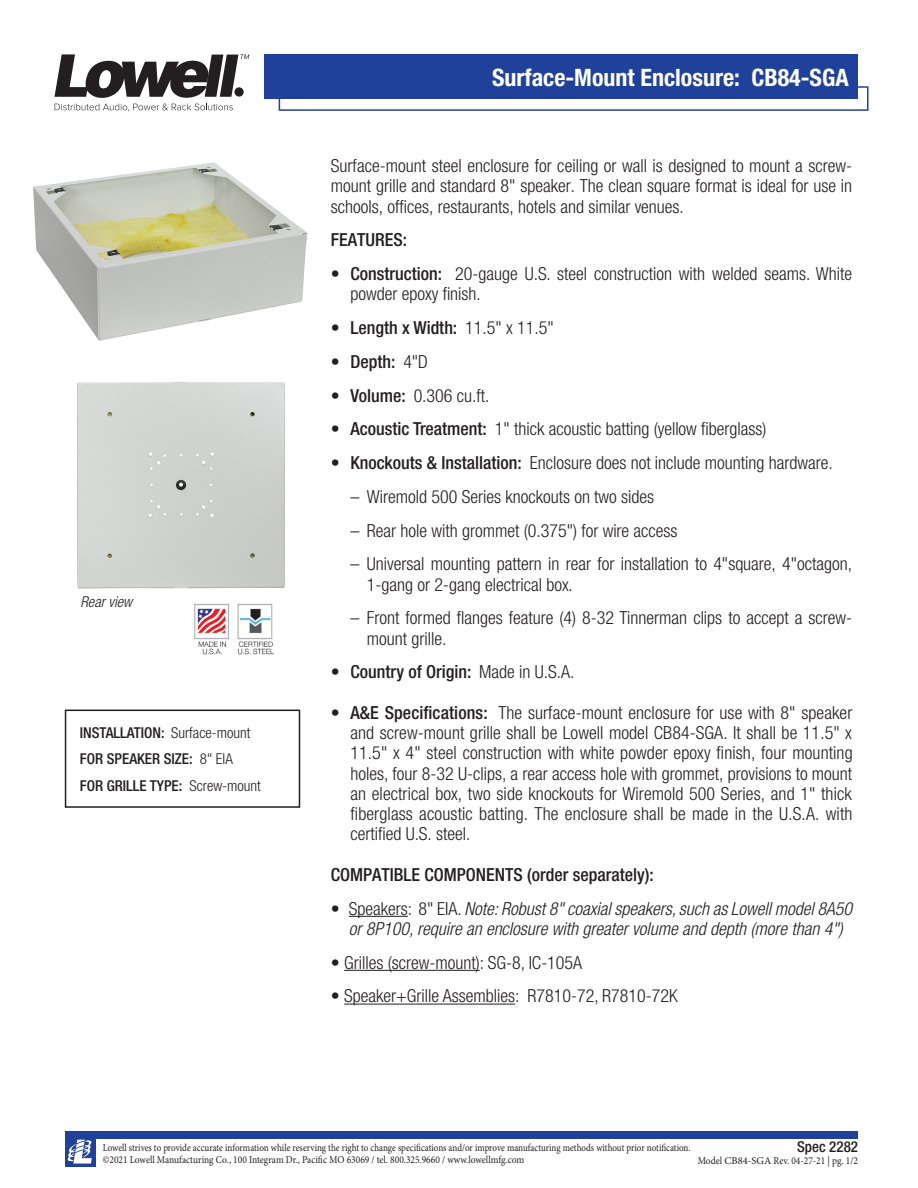
<style>
.page{position:relative;width:918px;height:1188px;background:#fff}
.page>*{position:absolute;margin:0;border:0;box-sizing:border-box;transform-origin:0 0}
.Product_-_Model_No{font:700 condensed 24px "Helvetica Neue LT Std";color:#fff}
.Paragraph_titles{font:300 condensed 18px/20.2px "Helvetica Neue LT Std";color:#231f20;text-align:justify}
.Bullet_Points{font:300 condensed 18px/20.2px "Helvetica Neue LT Std";color:#231f20}
.Product_-_Bullets{font:italic 300 condensed 18px/20.2px "Helvetica Neue LT Std";color:#231f20;text-align:center}
.Product_-_Bullets-2{font:300 condensed 18px "Helvetica Neue LT Std";color:#231f20}
.Bullet_Points-2{font:500 condensed 18px "Helvetica Neue LT Std";color:#231f20}
.Paragraph_titles-2{font:500 condensed 18px "Helvetica Neue LT Std";color:#231f20}
.Bullet_Points-3{font:500 condensed 15px "Helvetica Neue LT Std";color:#231f20}
.Bullet_Points-4{font:italic 300 condensed 15px "Helvetica Neue LT Std";color:#231f20}
.t1{font:10.5px/12px "Minion Pro";color:#231f20;scale:.86 1}
.t2{font:10.5px "Minion Pro";color:#231f20;scale:.9 1}
.s1{font-weight:300}
.s2{font-weight:500}
.s3{font-style:normal}
</style>
<div class="page">
<div style="left:264px;top:54px;width:594px;height:45px;background:#20419a"></div>
<svg style="left:54px;top:54px;width:195px;height:57px"></svg>
<div style="left:65px;top:1131px;width:793px;height:7px;background:#20419a"></div>
<div style="left:65px;top:1133px;width:30px;height:34px;background:#20419a"></div>
<svg style="left:67px;top:1140px;width:25px;height:24px"></svg>
<img style="left:77px;top:382px;width:208px;height:207px">
<img style="left:33px;top:162px;width:275px;height:179px">
<hr style="left:349px;top:916px;width:59px;height:1px;background:#231f20">
<hr style="left:344px;top:970px;width:136px;height:1px;background:#231f20">
<hr style="left:344px;top:1004px;width:171px;height:1px;background:#231f20">
<svg style="left:278px;top:86px;width:591px;height:25px"></svg>
<div style="left:65px;top:710px;width:235px;height:98px;border:2px solid #231f20"></div>
<img style="left:194px;top:603px;width:80px;height:52px">
<p class="Bullet_Points-4" style="left:80px;top:593px;width:53px">Rear view</p>
<p class="Bullet_Points-3" style="left:80px;top:724px;width:172px">INSTALLATION: <span class="s1">Surface-mount</span></p>
<p class="Bullet_Points-3" style="left:80px;top:750px;width:154px">FOR SPEAKER SIZE: <span class="s1">8" EIA</span></p>
<p class="Bullet_Points-3" style="left:80px;top:776px;width:182px">FOR GRILLE TYPE: <span class="s1">Screw-mount</span></p>
<p class="Product_-_Model_No" style="left:492px;top:63px;width:358px">Surface-Mount Enclosure: CB84-SGA</p>
<p class="Paragraph_titles" style="left:331px;top:155px;width:523px">Surface-mount steel enclosure for ceiling or wall is designed to mount a screw&shy;mount grille and standard 8" speaker. The clean square format is ideal for use in schools, offices, restaurants, hotels and similar venues.</p>
<p class="Paragraph_titles-2" style="left:331px;top:229px;width:78px">FEATURES:</p>
<p class="Bullet_Points" style="left:350px;top:263px;width:503px;text-indent:-20px"><span class="s2">• Construction:</span> 20-gauge U.S. steel construction with welded seams. White powder epoxy finish.</p>
<p class="Bullet_Points-2" style="left:331px;top:317px;width:224px">• Length x Width: <span class="s1">11.5" x 11.5"</span></p>
<p class="Bullet_Points-2" style="left:331px;top:351px;width:99px">• Depth: <span class="s1">4"D</span></p>
<p class="Bullet_Points" style="left:331px;top:385px;width:160px"><span class="s2">• Volume:</span> 0.306 cu.ft.</p>
<p class="Bullet_Points" style="left:331px;top:419px;width:437px"><span class="s2">• Acoustic Treatment:</span> 1" thick acoustic batting (yellow fiberglass)</p>
<p class="Bullet_Points" style="left:331px;top:452px;width:503px"><span class="s2">• Knockouts &amp; Installation:</span> Enclosure does not include mounting hardware.</p>
<p class="Bullet_Points" style="left:350px;top:486px;width:305px">– Wiremold 500 Series knockouts on two sides</p>
<p class="Bullet_Points" style="left:350px;top:520px;width:329px">– Rear hole with grommet (0.375") for wire access</p>
<p class="Bullet_Points" style="left:367px;top:554px;width:487px;text-indent:-16px">– Universal mounting pattern in rear for installation to 4"square, 4"octagon,<br>1-gang or 2-gang electrical box.</p>
<p class="Bullet_Points" style="left:367px;top:608px;width:487px;text-indent:-16px">– Front formed flanges feature (4) 8-32 Tinnerman clips to accept a screw&shy;mount grille.</p>
<p class="Bullet_Points-2" style="left:331px;top:661px;width:245px">• Country of Origin: <span class="s1">Made in U.S.A.</span></p>
<p class="Paragraph_titles" style="left:350px;top:702px;width:504px;text-indent:-20px"><span class="s2">• A&amp;E Specifications:</span> The surface-mount enclosure for use with 8" speaker and screw-mount grille shall be Lowell model CB84-SGA. It shall be 11.5" x 11.5" x 4" steel construction with white powder epoxy finish, four mounting holes, four 8-32 U-clips, a rear access hole with grommet, provisions to mount an electrical box, two side knockouts for Wiremold 500 Series, and 1" thick fiberglass acoustic batting. The enclosure shall be made in the U.S.A. with certified U.S. steel.</p>
<p class="Paragraph_titles-2" style="left:331px;top:864px;width:324px">COMPATIBLE COMPONENTS (order separately):</p>
<p class="Product_-_Bullets" style="left:331px;top:899px;width:523px"><span class="s3">• Speakers: 8" EIA.</span> Note: Robust 8" coaxial speakers, such as Lowell model 8A50 or 8P100, require an enclosure with greater volume and depth (more than 4")</p>
<p class="Product_-_Bullets-2" style="left:331px;top:952px;width:253px">• Grilles (screw-mount): SG-8, IC-105A</p>
<p class="Product_-_Bullets-2" style="left:331px;top:986px;width:348px">• Speaker+Grille Assemblies: R7810-72, R7810-72K</p>
<p class="t1" style="left:103px;top:1142px;width:685px">Lowell strives to provide accurate information while reserving the right to change specifications and/or improve manufacturing methods without prior notification. ©2021 Lowell Manufacturing Co., 100 Integram Dr., Pacific MO 63069 / tel. 800.325.9660 / www.lowellmfg.com</p>
<p class="Bullet_Points-3" style="left:797px;top:1138px;width:63px">Spec 2282</p>
<p class="t2" style="left:698px;top:1154px;width:180px">Model CB84-SGA Rev. 04-27-21 | pg. 1/2</p>
</div>
